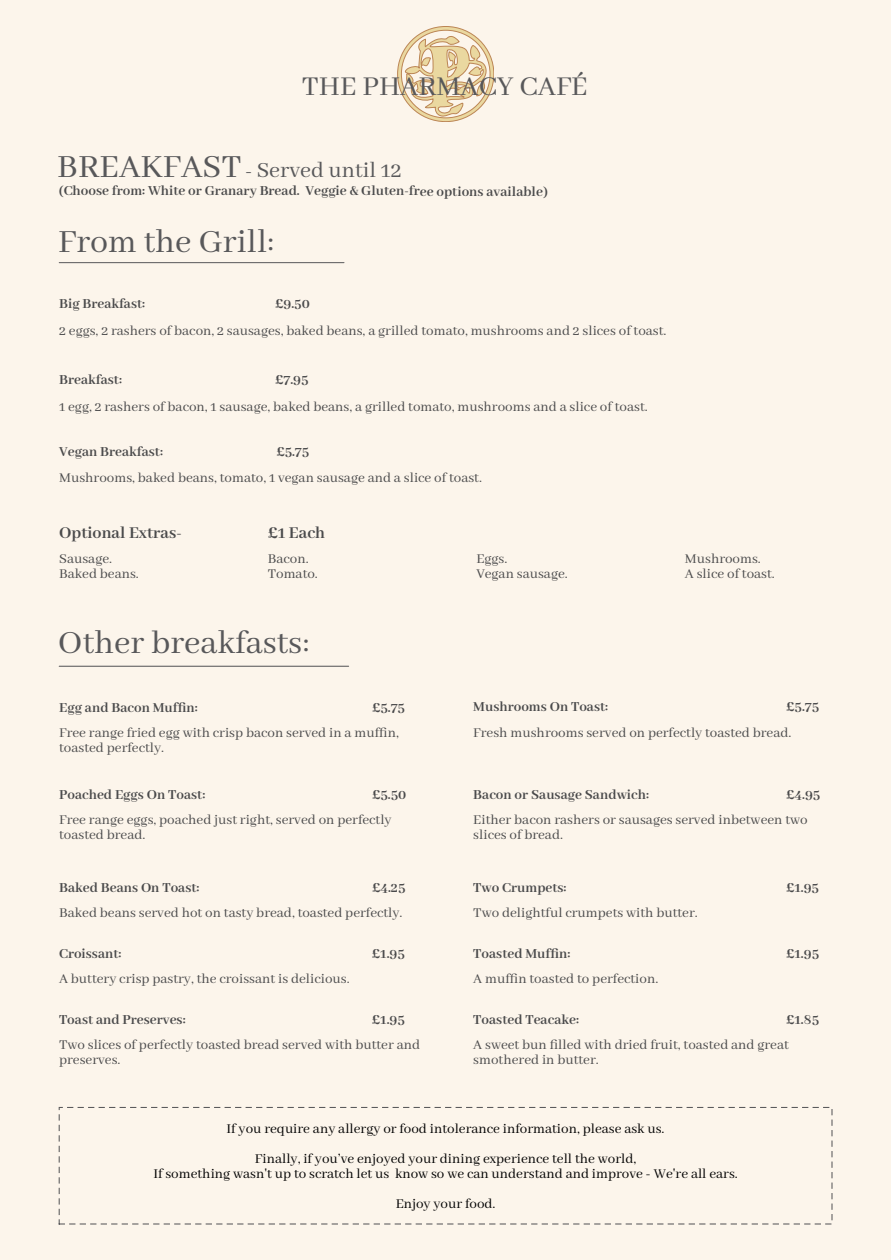
<style>
.page{position:relative;width:891px;height:1260px;background:#fcf5eb}
.page>*{position:absolute;margin:0;border:0;box-sizing:border-box;transform-origin:0 0}
.t1{font:36px "Abhaya Libre";color:#58585a}
.t2{font:30.3px "Abhaya Libre";color:#58585a}
.t3{font:24px "Abhaya Libre";color:#58585a}
.t4{font:700 18px "Abhaya Libre";color:#4a4a4b}
.t5{font:15px/15px "Abhaya Libre";color:#4a4a4b}
.t6{font:700 15px "Abhaya Libre";color:#4a4a4b}
.t7{font:15px/30px "Abhaya Libre";color:#000;text-align:center}
.s1{font-size:36px}
.s2{font-size:21px}
</style>
<div class="page">
<svg style="left:398px;top:26px;width:96px;height:96px"></svg>
<hr style="left:59px;top:262px;width:285px;height:1px;background:#58585a">
<hr style="left:59px;top:666px;width:290px;height:1px;background:#58585a">
<h2 class="t2" style="left:302px;top:69px;width:287px">THE PHARMACY CAFÉ</h2>
<h3 class="t3" style="left:57px;top:156px;width:346px"><span class="s1">BREAKFAST</span> <span class="s2">-</span> Served until 12</h3>
<p class="t6" style="left:59px;top:183px;width:491px">(Choose from: White or Granary Bread. Veggie &amp; Gluten-free options available)</p>
<h1 class="t1" style="left:58px;top:222px;width:218px">From the Grill:</h1>
<p class="t6" style="left:59px;top:295px;width:88px">Big Breakfast:</p>
<p class="t6" style="left:275px;top:295px;width:36px">£9.50</p>
<p class="t5" style="left:59px;top:323px;width:609px">2 eggs, 2 rashers of bacon, 2 sausages, baked beans, a grilled tomato, mushrooms and 2 slices of toast.</p>
<p class="t6" style="left:59px;top:371px;width:64px">Breakfast:</p>
<p class="t6" style="left:275px;top:371px;width:35px">£7.95</p>
<p class="t5" style="left:59px;top:400px;width:590px">1 egg, 2 rashers of bacon, 1 sausage, baked beans, a grilled tomato, mushrooms and a slice of toast.</p>
<p class="t6" style="left:59px;top:444px;width:105px">Vegan Breakfast:</p>
<p class="t6" style="left:276px;top:444px;width:35px">£5.75</p>
<p class="t5" style="left:59px;top:471px;width:424px">Mushrooms, baked beans, tomato, 1 vegan sausage and a slice of toast.</p>
<p class="t4" style="left:59px;top:522px;width:124px">Optional Extras-</p>
<p class="t4" style="left:268px;top:522px;width:59px">£1 Each</p>
<p class="t5" style="left:59px;top:552px;width:54px">Sausage.</p>
<p class="t5" style="left:268px;top:552px;width:42px">Bacon.</p>
<p class="t5" style="left:476px;top:552px;width:33px">Eggs.</p>
<p class="t5" style="left:685px;top:552px;width:77px">Mushrooms.</p>
<p class="t5" style="left:59px;top:567px;width:81px">Baked beans.</p>
<p class="t5" style="left:268px;top:567px;width:52px">Tomato.</p>
<p class="t5" style="left:476px;top:567px;width:93px">Vegan sausage.</p>
<p class="t5" style="left:685px;top:567px;width:91px">A slice of toast.</p>
<h1 class="t1" style="left:58px;top:623px;width:253px">Other breakfasts:</h1>
<p class="t6" style="left:59px;top:699px;width:140px">Egg and Bacon Muffin:</p>
<p class="t6" style="left:372px;top:699px;width:35px">£5.75</p>
<p class="t5" style="left:59px;top:726px;width:341px">Free range fried egg with crisp bacon served in a muffin, toasted perfectly.</p>
<p class="t6" style="left:59px;top:786px;width:148px">Poached Eggs On Toast:</p>
<p class="t6" style="left:372px;top:786px;width:36px">£5.50</p>
<p class="t5" style="left:59px;top:813px;width:334px">Free range eggs, poached just right, served on perfectly toasted bread.</p>
<p class="t6" style="left:59px;top:879px;width:142px">Baked Beans On Toast:</p>
<p class="t6" style="left:372px;top:879px;width:35px">£4.25</p>
<p class="t5" style="left:59px;top:906px;width:345px">Baked beans served hot on tasty bread, toasted perfectly.</p>
<p class="t6" style="left:59px;top:945px;width:64px">Croissant:</p>
<p class="t6" style="left:372px;top:945px;width:34px">£1.95</p>
<p class="t5" style="left:59px;top:972px;width:292px">A buttery crisp pastry, the croissant is delicious.</p>
<p class="t6" style="left:59px;top:1011px;width:128px">Toast and Preserves:</p>
<p class="t6" style="left:372px;top:1011px;width:34px">£1.95</p>
<p class="t5" style="left:59px;top:1038px;width:363px">Two slices of perfectly toasted bread served with butter and preserves.</p>
<p class="t6" style="left:473px;top:699px;width:136px">Mushrooms On Toast:</p>
<p class="t6" style="left:786px;top:699px;width:35px">£5.75</p>
<p class="t5" style="left:473px;top:726px;width:320px">Fresh mushrooms served on perfectly toasted bread.</p>
<p class="t6" style="left:473px;top:786px;width:177px">Bacon or Sausage Sandwich:</p>
<p class="t6" style="left:786px;top:786px;width:36px">£4.95</p>
<p class="t5" style="left:473px;top:813px;width:336px">Either bacon rashers or sausages served inbetween two slices of bread.</p>
<p class="t6" style="left:473px;top:879px;width:95px">Two Crumpets:</p>
<p class="t6" style="left:786px;top:879px;width:34px">£1.95</p>
<p class="t5" style="left:473px;top:906px;width:226px">Two delightful crumpets with butter.</p>
<p class="t6" style="left:473px;top:945px;width:99px">Toasted Muffin:</p>
<p class="t6" style="left:786px;top:945px;width:34px">£1.95</p>
<p class="t5" style="left:473px;top:972px;width:187px">A muffin toasted to perfection.</p>
<p class="t6" style="left:473px;top:1011px;width:107px">Toasted Teacake:</p>
<p class="t6" style="left:786px;top:1011px;width:34px">£1.85</p>
<p class="t5" style="left:473px;top:1038px;width:317px">A sweet bun filled with dried fruit, toasted and great smothered in butter.</p>
<p class="t7" style="left:227px;top:1114px;width:440px">If you require any allergy or food intolerance information, please ask us.<br>Finally, if you’ve enjoyed your dining experience tell the world,</p>
<p class="t7" style="left:153px;top:1159px;width:586px">If something wasn't up to scratch let us know so we can understand and improve - We're all ears.<br>Enjoy your food.</p>
</div>
